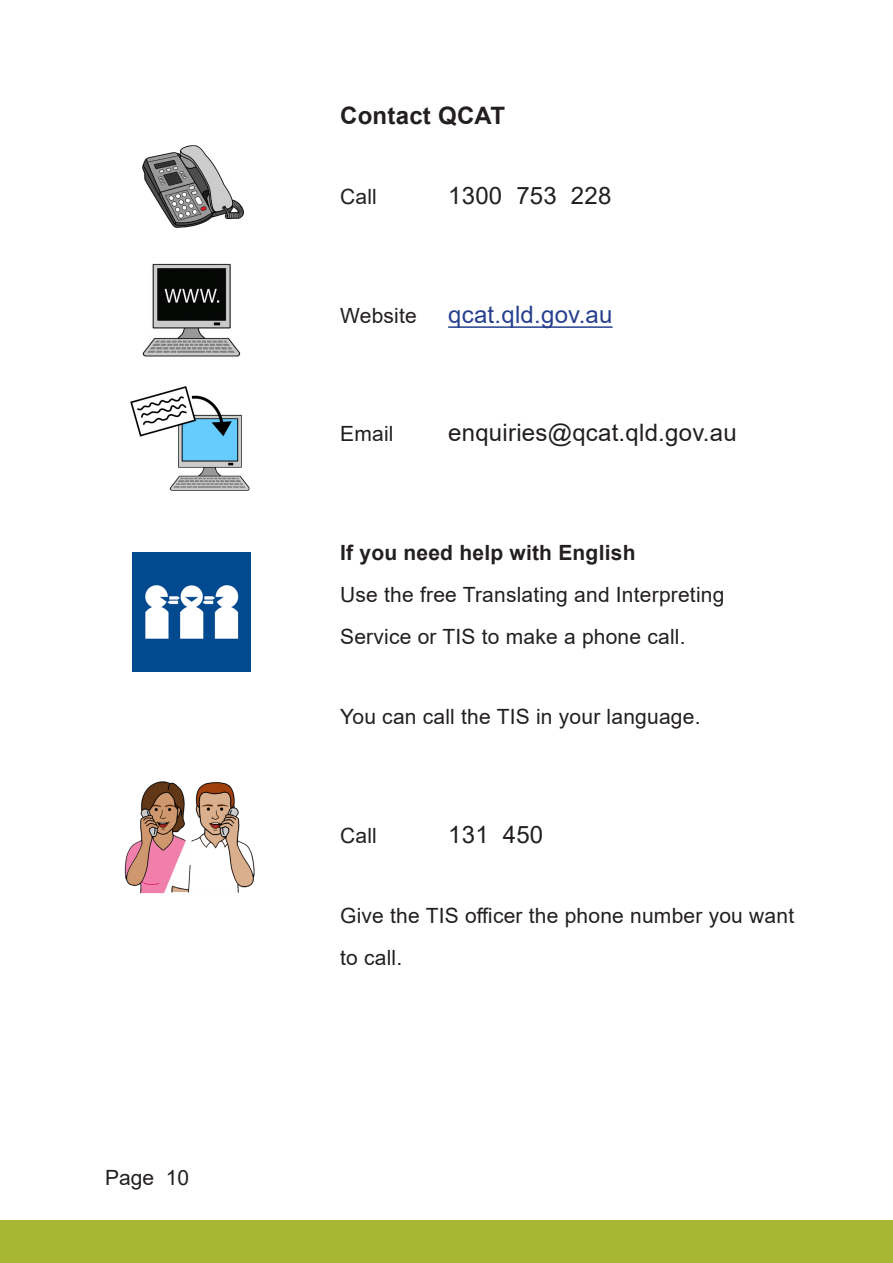
<style>
.page{position:relative;width:893px;height:1263px;background:#fff}
.page>*{position:absolute;margin:0;border:0;box-sizing:border-box;transform-origin:0 0}
.t1{font:24px "Arial";letter-spacing:.01em;color:#231f20}
.t2{font:24px "Arial";letter-spacing:.01em;color:#253f8e}
.t3{font:700 24px "Arial";letter-spacing:.01em;color:#231f20}
.t4{font:21px/42px "Arial";letter-spacing:.01em;color:#231f20}
.t5{font:700 21px "Arial";letter-spacing:.01em;color:#231f20}
</style>
<div class="page">
<div style="left:0;top:1220px;width:893px;height:43px;background:#a8b532"></div>
<hr style="left:448px;top:326px;width:165px;height:2px;background:#253f8e">
<img style="left:142px;top:145px;width:102px;height:83px">
<img style="left:142px;top:263px;width:99px;height:94px">
<img style="left:131px;top:386px;width:119px;height:105px">
<img style="left:132px;top:553px;width:119px;height:118px">
<img style="left:124px;top:781px;width:131px;height:113px">
<p class="t4" style="left:105px;top:1156px;width:86px">Page 10</p>
<h3 class="t3" style="left:340px;top:98px;width:166px">Contact QCAT</h3>
<p class="t4" style="left:340px;top:176px;width:38px">Call</p>
<p class="t1" style="left:448px;top:179px;width:165px">1300 753 228</p>
<p class="t4" style="left:340px;top:294px;width:78px">Website</p>
<p class="t2" style="left:448px;top:298px;width:166px">qcat.qld.gov.au</p>
<p class="t4" style="left:340px;top:413px;width:55px">Email</p>
<p class="t1" style="left:448px;top:416px;width:290px">enquiries@qcat.qld.gov.au</p>
<h3 class="t5" style="left:340px;top:537px;width:297px">If you need help with English</h3>
<p class="t4" style="left:340px;top:573px;width:386px">Use the free Translating and Interpreting<br>Service or TIS to make a phone call.</p>
<p class="t4" style="left:340px;top:695px;width:362px">You can call the TIS in your language.</p>
<p class="t4" style="left:340px;top:814px;width:38px">Call</p>
<p class="t1" style="left:448px;top:817px;width:97px">131 450</p>
<p class="t4" style="left:340px;top:894px;width:456px">Give the TIS officer the phone number you want to call.</p>
</div>
